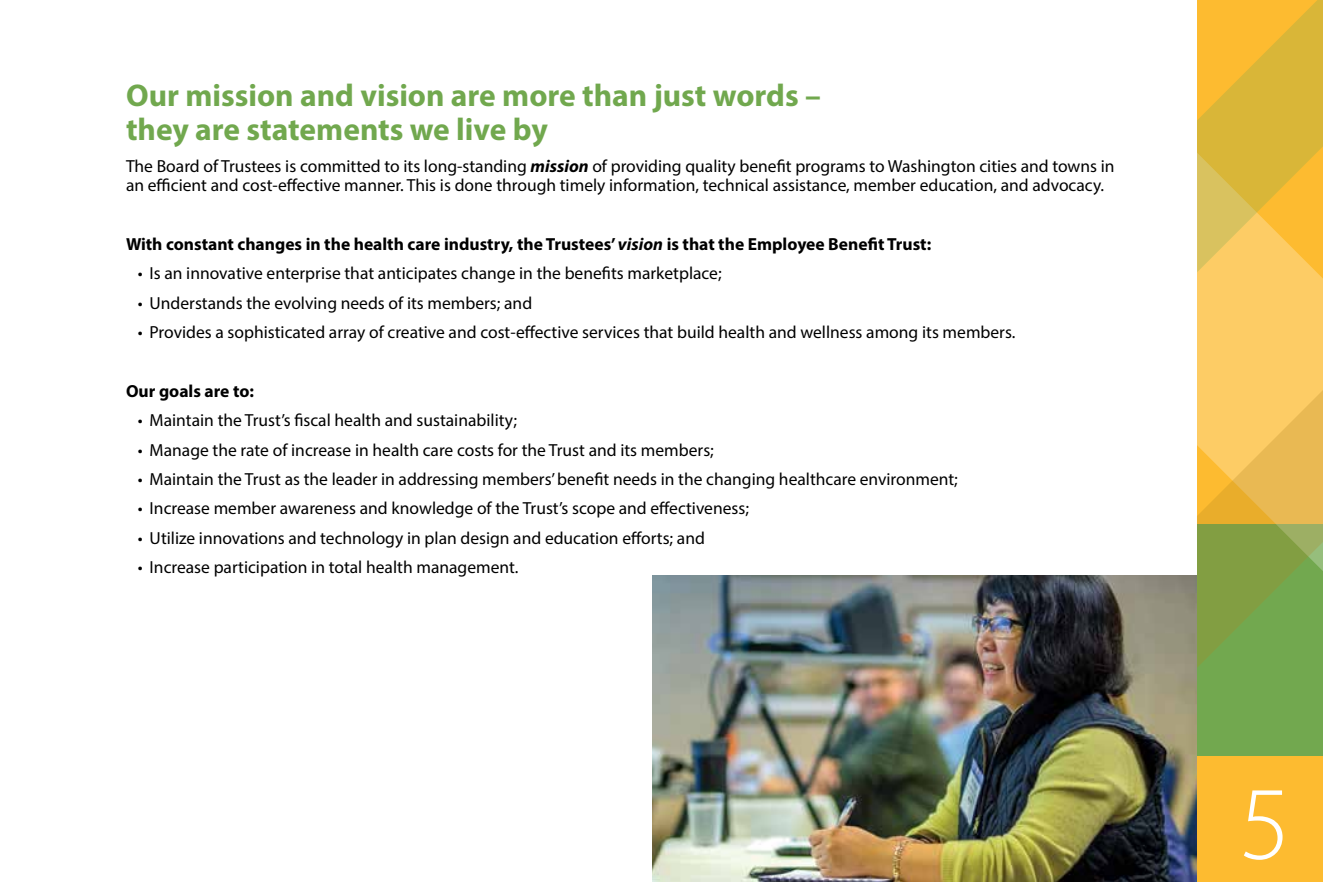
<style>
.page{position:relative;width:1323px;height:882px;background:#fff}
.page>*{position:absolute;margin:0;border:0;box-sizing:border-box;transform-origin:0 0}
.t1{font:300 105px "Myriad Pro";color:#fff}
.t2{font:700 31.5px/33.9px "Myriad Pro";color:#71a84e}
.t3{font:17.5px/18.9px "Myriad Pro";color:#000}
.t4{font:700 17.5px "Myriad Pro";color:#000}
.s1{font-weight:700;font-style:italic}
.s2{font-style:italic}
</style>
<div class="page">
<img style="left:653px;top:576px;width:544px;height:306px">
<div style="left:1197px;top:0;width:126px;height:882px;background:#fdbb30"></div>
<div style="left:1197px;top:524px;width:126px;height:232px;background:#72a84f"></div>
<div style="left:1197px;top:272px;width:126px;height:102px;background:#fdcc65"></div>
<svg style="left:1197px;top:374px;width:126px;height:293px"></svg>
<svg style="left:1197px;top:0;width:126px;height:272px"></svg>
<h2 class="t2" style="left:126px;top:77px;width:696px">Our mission and vision are more than just words – they are statements we live by</h2>
<p class="t3" style="left:126px;top:157px;width:990px">The Board of Trustees is committed to its long-standing <span class="s1">mission</span> of providing quality benefit programs to Washington cities and towns in an efficient and cost-effective manner. This is done through timely information, technical assistance, member education, and advocacy.</p>
<p class="t4" style="left:126px;top:233px;width:807px">With constant changes in the health care industry, the Trustees’ <span class="s2">vision</span> is that the Employee Benefit Trust:</p>
<p class="t3" style="left:138px;top:264px;width:585px">• Is an innovative enterprise that anticipates change in the benefits marketplace;</p>
<p class="t3" style="left:138px;top:293px;width:396px">• Understands the evolving needs of its members; and</p>
<p class="t3" style="left:138px;top:323px;width:879px">• Provides a sophisticated array of creative and cost-effective services that build health and wellness among its members.</p>
<p class="t4" style="left:126px;top:380px;width:130px">Our goals are to:</p>
<p class="t3" style="left:138px;top:411px;width:381px">• Maintain the Trust’s fiscal health and sustainability;</p>
<p class="t3" style="left:138px;top:440px;width:578px">• Manage the rate of increase in health care costs for the Trust and its members;</p>
<p class="t3" style="left:138px;top:470px;width:822px">• Maintain the Trust as the leader in addressing members’ benefit needs in the changing healthcare environment;</p>
<p class="t3" style="left:138px;top:499px;width:613px">• Increase member awareness and knowledge of the Trust’s scope and effectiveness;</p>
<p class="t3" style="left:138px;top:528px;width:569px">• Utilize innovations and technology in plan design and education efforts; and</p>
<p class="t3" style="left:138px;top:558px;width:382px">• Increase participation in total health management.</p>
<h1 class="t1" style="left:1239px;top:766px;width:53px">5</h1>
</div>
